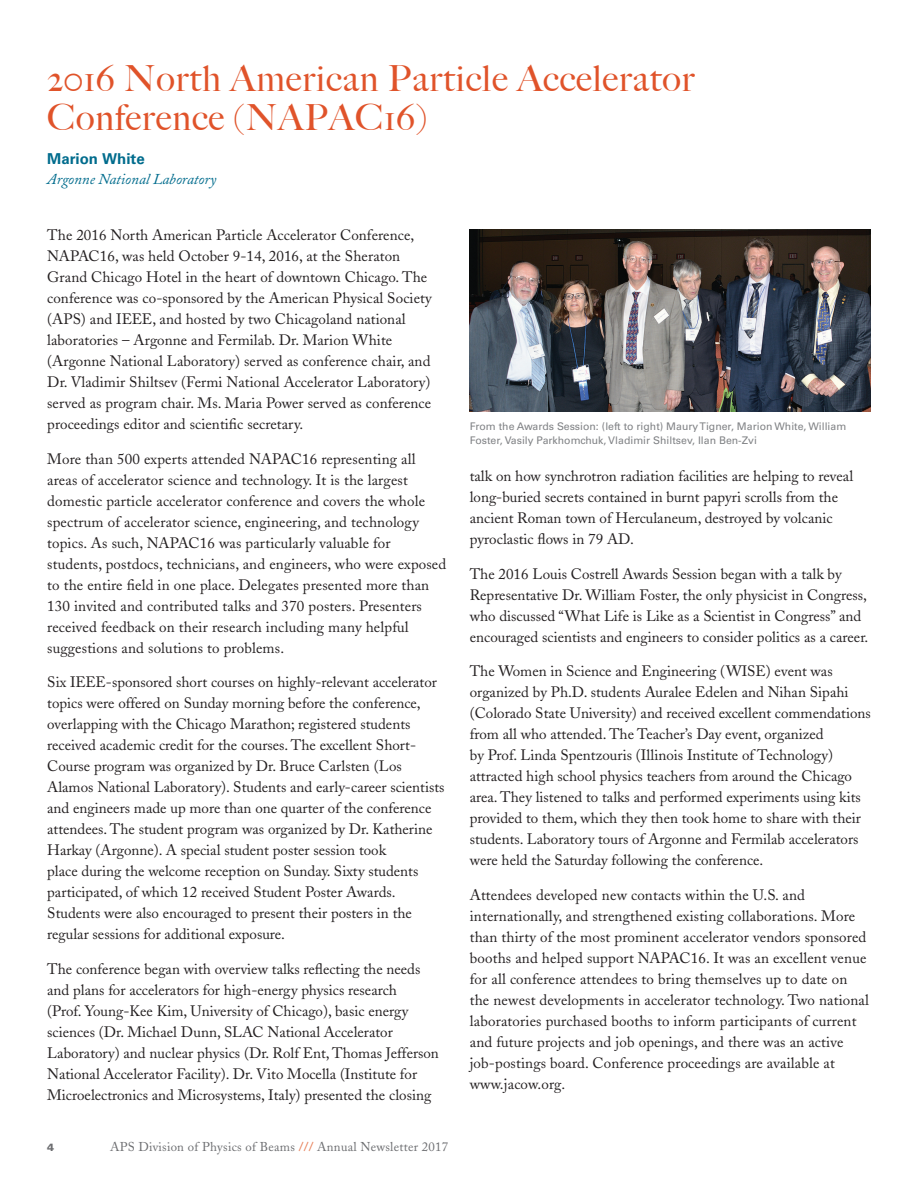
<style>
.page{position:relative;width:918px;height:1188px;background:#fff}
.page>*{position:absolute;margin:0;border:0;box-sizing:border-box;transform-origin:0 0}
.Article_Title{font:500 36px/39px "Big Caslon";letter-spacing:.025em;color:#e0532a}
.t1{font:15px/21px "Adobe Caslon";color:#231f20}
.Author_Title{font:italic 15px "Adobe Caslon";color:#006c8d}
.Author{font:700 15px "Univers";color:#006c8d}
.t2{font:12.75px "Adobe Caslon";letter-spacing:.02em;color:#6c6d70}
.t3{font:10.5px/13.5px "Univers";color:#808285}
.t4{font:900 10.5px "Univers";color:#6c6d70}
.s1{font-weight:700;color:#e8835d}
</style>
<div class="page">
<img style="left:470px;top:230px;width:401px;height:182px">
<p class="Article_Title" style="left:47px;top:57px;width:649px">2016 North American Particle Accelerator<br>Conference (NAPAC16)</p>
<p class="Author" style="left:47px;top:150px;width:99px">Marion White</p>
<p class="Author_Title" style="left:47px;top:171px;width:171px">Argonne National Laboratory</p>
<p class="t1" style="left:47px;top:225px;width:386px">The 2016 North American Particle Accelerator Conference, NAPAC16, was held October 9-14, 2016, at the Sheraton Grand Chicago Hotel in the heart of downtown Chicago. The conference was co-sponsored by the American Physical Society (APS) and IEEE, and hosted by two Chicagoland national laboratories – Argonne and Fermilab. Dr. Marion White (Argonne National Laboratory) served as conference chair, and Dr. Vladimir Shiltsev (Fermi National Accelerator Laboratory) served as program chair. Ms. Maria Power served as conference proceedings editor and scientific secretary.</p>
<p class="t1" style="left:47px;top:448px;width:401px">More than 500 experts attended NAPAC16 representing all areas of accelerator science and technology. It is the largest domestic particle accelerator conference and covers the whole spectrum of accelerator science, engineering, and technology topics. As such, NAPAC16 was particularly valuable for students, postdocs, technicians, and engineers, who were exposed to the entire field in one place. Delegates presented more than 130 invited and contributed talks and 370 posters. Presenters received feedback on their research including many helpful suggestions and solutions to problems.</p>
<p class="t1" style="left:47px;top:672px;width:399px">Six IEEE-sponsored short courses on highly-relevant accelerator topics were offered on Sunday morning before the conference, overlapping with the Chicago Marathon; registered students received academic credit for the courses. The excellent Short-Course program was organized by Dr. Bruce Carlsten (Los Alamos National Laboratory). Students and early-career scientists and engineers made up more than one quarter of the conference attendees. The student program was organized by Dr. Katherine Harkay (Argonne). A special student poster session took<br>place during the welcome reception on Sunday. Sixty students participated, of which 12 received Student Poster Awards.<br>Students were also encouraged to present their posters in the regular sessions for additional exposure.</p>
<p class="t1" style="left:47px;top:958px;width:393px">The conference began with overview talks reflecting the needs and plans for accelerators for high-energy physics research<br>(Prof. Young-Kee Kim, University of Chicago), basic energy sciences (Dr. Michael Dunn, SLAC National Accelerator Laboratory) and nuclear physics (Dr. Rolf Ent, Thomas Jefferson National Accelerator Facility). Dr. Vito Mocella (Institute for Microelectronics and Microsystems, Italy) presented the closing</p>
<p class="t4" style="left:47px;top:1140px;width:9px">4</p>
<p class="t2" style="left:110px;top:1139px;width:340px">APS Division of Physics of Beams <span class="s1">///</span> Annual Newsletter 2017</p>
<p class="t3" style="left:470px;top:420px;width:378px">From the Awards Session: (left to right) Maury Tigner, Marion White, William<br>Foster, Vasily Parkhomchuk, Vladimir Shiltsev, Ilan Ben-Zvi</p>
<p class="t1" style="left:470px;top:466px;width:385px">talk on how synchrotron radiation facilities are helping to reveal long-buried secrets contained in burnt papyri scrolls from the ancient Roman town of Herculaneum, destroyed by volcanic pyroclastic flows in 79 AD.</p>
<p class="t1" style="left:470px;top:563px;width:400px">The 2016 Louis Costrell Awards Session began with a talk by Representative Dr. William Foster, the only physicist in Congress, who discussed “What Life is Like as a Scientist in Congress” and encouraged scientists and engineers to consider politics as a career.</p>
<p class="t1" style="left:470px;top:661px;width:402px">The Women in Science and Engineering (WISE) event was organized by Ph.D. students Auralee Edelen and Nihan Sipahi (Colorado State University) and received excellent commendations from all who attended. The Teacher’s Day event, organized<br>by Prof. Linda Spentzouris (Illinois Institute of Technology) attracted high school physics teachers from around the Chicago area. They listened to talks and performed experiments using kits provided to them, which they then took home to share with their students. Laboratory tours of Argonne and Fermilab accelerators were held the Saturday following the conference.</p>
<p class="t1" style="left:470px;top:884px;width:401px">Attendees developed new contacts within the U.S. and internationally, and strengthened existing collaborations. More than thirty of the most prominent accelerator vendors sponsored booths and helped support NAPAC16. It was an excellent venue for all conference attendees to bring themselves up to date on the newest developments in accelerator technology. Two national laboratories purchased booths to inform participants of current and future projects and job openings, and there was an active job-postings board. Conference proceedings are available at www.jacow.org.</p>
</div>
